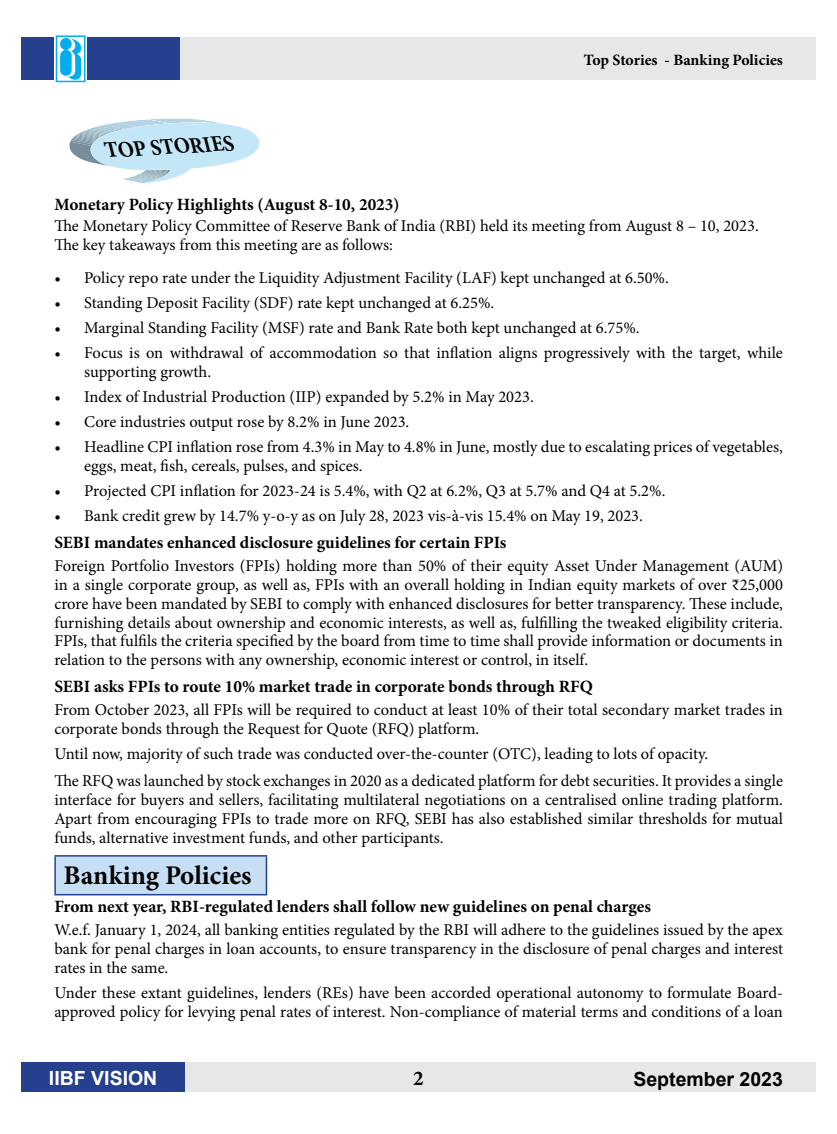
<style>
.page{position:relative;width:837px;height:1134px;background:#fff}
.page>*{position:absolute;margin:0;border:0;box-sizing:border-box;transform-origin:0 0}
.t1{font:700 27px "Minion Pro";color:#000}
.t2{font:italic 700 22.5px "Minion Pro";color:#000;scale:.93 1}
.t3{font:700 21px "Minion Pro";color:#000}
.t4{font:700 19.5px "Arial";color:#000}
.t5{font:700 19.5px "Arial";color:#fff}
.t6{font:700 17.25px "Minion Pro";color:#000}
.t7{font:16.5px/18.8px "Minion Pro";color:#000}
.t8{font:700 15.75px "Minion Pro";color:#000}
</style>
<div class="page">
<div style="left:137px;top:38px;width:679px;height:42px;background:#e6e7e8"></div>
<div style="left:21px;top:38px;width:159px;height:42px;background:#25408f"></div>
<div style="left:175px;top:1062px;width:641px;height:30px;background:#e6e7e8"></div>
<div style="left:21px;top:1062px;width:164px;height:30px;background:#25408f"></div>
<svg style="left:54px;top:35px;width:33px;height:48px"></svg>
<div style="left:56px;top:35px;width:30px;height:47px;border:2px solid #00aeef"></div>
<svg style="left:60px;top:38px;width:21px;height:43px"></svg>
<svg style="left:69px;top:118px;width:190px;height:65px"></svg>
<div style="left:55px;top:856px;width:211px;height:39px;background:#c7dff4"></div>
<hr style="left:54px;top:855px;width:213px;height:2px;background:#25408f">
<hr style="left:54px;top:857px;width:2px;height:37px;background:#25408f">
<hr style="left:266px;top:857px;width:1px;height:37px;background:#25408f">
<hr style="left:54px;top:894px;width:213px;height:1px;background:#25408f">
<h2 class="t2" style="left:106px;top:134px;width:140px;rotate:-3deg">TOP STORIES</h2>
<p class="t8" style="left:584px;top:48px;width:201px">Top Stories - Banking Policies</p>
<p class="t6" style="left:54px;top:192px;width:347px">Monetary Policy Highlights (August 8-10, 2023)</p>
<p class="t7" style="left:54px;top:216px;width:706px">The Monetary Policy Committee of Reserve Bank of India (RBI) held its meeting from August 8 – 10, 2023.<br>The key takeaways from this meeting are as follows:</p>
<p class="t7" style="left:54px;top:268px;width:616px">• Policy repo rate under the Liquidity Adjustment Facility (LAF) kept unchanged at 6.50%.</p>
<p class="t7" style="left:54px;top:293px;width:441px">• Standing Deposit Facility (SDF) rate kept unchanged at 6.25%.</p>
<p class="t7" style="left:54px;top:318px;width:587px">• Marginal Standing Facility (MSF) rate and Bank Rate both kept unchanged at 6.75%.</p>
<p class="t7" style="left:84px;top:343px;width:700px;text-indent:-30px">• Focus is on withdrawal of accommodation so that inflation aligns progressively with the target, while supporting growth.</p>
<p class="t7" style="left:54px;top:387px;width:481px">• Index of Industrial Production (IIP) expanded by 5.2% in May 2023.</p>
<p class="t7" style="left:54px;top:412px;width:357px">• Core industries output rose by 8.2% in June 2023.</p>
<p class="t7" style="left:84px;top:438px;width:700px;text-indent:-30px">• Headline CPI inflation rose from 4.3% in May to 4.8% in June, mostly due to escalating prices of vegetables, eggs, meat, fish, cereals, pulses, and spices.</p>
<p class="t7" style="left:54px;top:481px;width:613px">• Projected CPI inflation for 2023-24 is 5.4%, with Q2 at 6.2%, Q3 at 5.7% and Q4 at 5.2%.</p>
<p class="t7" style="left:54px;top:507px;width:590px">• Bank credit grew by 14.7% y-o-y as on July 28, 2023 vis-à-vis 15.4% on May 19, 2023.</p>
<p class="t6" style="left:54px;top:531px;width:454px">SEBI mandates enhanced disclosure guidelines for certain FPIs</p>
<p class="t7" style="left:54px;top:557px;width:730px;text-align:justify">Foreign Portfolio Investors (FPIs) holding more than 50% of their equity Asset Under Management (AUM) in a single corporate group, as well as, FPIs with an overall holding in Indian equity markets of over ₹25,000 crore have been mandated by SEBI to comply with enhanced disclosures for better transparency. These include, furnishing details about ownership and economic interests, as well as, fulfilling the tweaked eligibility criteria.<br>FPIs, that fulfils the criteria specified by the board from time to time shall provide information or documents in relation to the persons with any ownership, economic interest or control, in itself.</p>
<p class="t6" style="left:54px;top:675px;width:540px">SEBI asks FPIs to route 10% market trade in corporate bonds through RFQ</p>
<p class="t7" style="left:54px;top:701px;width:730px">From October 2023, all FPIs will be required to conduct at least 10% of their total secondary market trades in corporate bonds through the Request for Quote (RFQ) platform.</p>
<p class="t7" style="left:54px;top:740px;width:730px;line-height:27.3px">Until now, majority of such trade was conducted over-the-counter (OTC), leading to lots of opacity.<br>The RFQ was launched by stock exchanges in 2020 as a dedicated platform for debt securities. It provides a single</p>
<p class="t7" style="left:54px;top:791px;width:730px;text-align:justify">interface for buyers and sellers, facilitating multilateral negotiations on a centralised online trading platform.<br>Apart from encouraging FPIs to trade more on RFQ, SEBI has also established similar thresholds for mutual funds, alternative investment funds, and other participants.</p>
<h1 class="t1" style="left:64px;top:856px;width:189px">Banking Policies</h1>
<p class="t6" style="left:54px;top:895px;width:598px">From next year, RBI-regulated lenders shall follow new guidelines on penal charges</p>
<p class="t7" style="left:54px;top:921px;width:730px;text-align:justify">W.e.f. January 1, 2024, all banking entities regulated by the RBI will adhere to the guidelines issued by the apex bank for penal charges in loan accounts, to ensure transparency in the disclosure of penal charges and interest rates in the same.</p>
<p class="t7" style="left:54px;top:983px;width:730px">Under these extant guidelines, lenders (REs) have been accorded operational autonomy to formulate Board&shy;approved policy for levying penal rates of interest. Non-compliance of material terms and conditions of a loan</p>
<p class="t5" style="left:49px;top:1065px;width:110px">IIBF VISION</p>
<p class="t3" style="left:413px;top:1063px;width:12px">2</p>
<p class="t4" style="left:633px;top:1065px;width:151px">September 2023</p>
</div>
